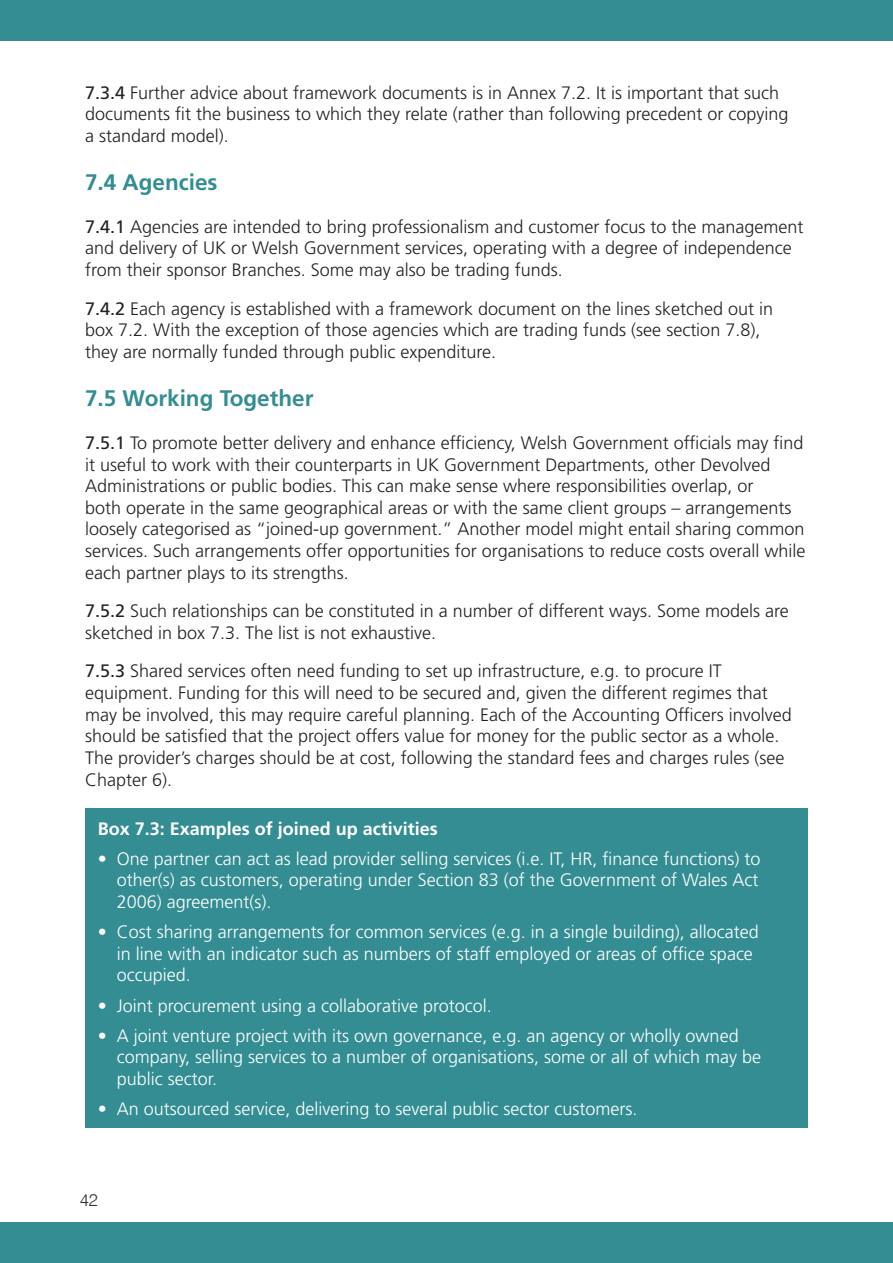
<style>
.page{position:relative;width:893px;height:1263px;background:#fff}
.page>*{position:absolute;margin:0;border:0;box-sizing:border-box;transform-origin:0 0}
.Heading_2{font:700 22.5px "Frutiger LT Std";color:#338d92}
.body_text{font:300 18px/21.6px "Frutiger LT Std";color:#222221}
.bullets{font:300 18px/21.6px "Frutiger LT Std";color:#fff}
.body_text-2{font:700 18px "Frutiger LT Std";color:#fff}
.t1{font:300 17.25px "Swiss 721 BT";color:#343433}
.s1{font-weight:400}
</style>
<div class="page">
<div style="left:0;top:1222px;width:893px;height:41px;background:#338d92"></div>
<div style="left:0;top:0;width:893px;height:40px;background:#338d92"></div>
<div style="left:85px;top:808px;width:723px;height:320px;background:#338d92"></div>
<p class="body_text" style="left:85px;top:82px;width:705px"><span class="s1">7.3.4</span> Further advice about framework documents is in Annex 7.2. It is important that such documents fit the business to which they relate (rather than following precedent or copying a standard model).</p>
<h2 class="Heading_2" style="left:85px;top:169px;width:134px">7.4 Agencies</h2>
<p class="body_text" style="left:85px;top:216px;width:720px"><span class="s1">7.4.1</span> Agencies are intended to bring professionalism and customer focus to the management and delivery of UK or Welsh Government services, operating with a degree of independence from their sponsor Branches. Some may also be trading funds.</p>
<p class="body_text" style="left:85px;top:298px;width:690px"><span class="s1">7.4.2</span> Each agency is established with a framework document on the lines sketched out in box 7.2. With the exception of those agencies which are trading funds (see section 7.8), they are normally funded through public expenditure.</p>
<h2 class="Heading_2" style="left:85px;top:385px;width:230px">7.5 Working Together</h2>
<p class="body_text" style="left:85px;top:432px;width:722px"><span class="s1">7.5.1</span> To promote better delivery and enhance efficiency, Welsh Government officials may fi nd it useful to work with their counterparts in UK Government Departments, other Devolved Administrations or public bodies. This can make sense where responsibilities overlap, or<br>both operate in the same geographical areas or with the same client groups – arrangements loosely categorised as “joined-up government.” Another model might entail sharing common services. Such arrangements offer opportunities for organisations to reduce costs overall while each partner plays to its strengths.</p>
<p class="body_text" style="left:85px;top:600px;width:705px"><span class="s1">7.5.2</span> Such relationships can be constituted in a number of different ways. Some models are sketched in box 7.3. The list is not exhaustive.</p>
<p class="body_text" style="left:85px;top:661px;width:708px"><span class="s1">7.5.3</span> Shared services often need funding to set up infrastructure, e.g. to procure IT equipment. Funding for this will need to be secured and, given the different regimes that may be involved, this may require careful planning. Each of the Accounting Offi cers involved should be satisfied that the project offers value for money for the public sector as a whole.<br>The provider’s charges should be at cost, following the standard fees and charges rules (see Chapter 6).</p>
<p class="body_text-2" style="left:98px;top:818px;width:342px">Box 7.3: Examples of joined up activities</p>
<p class="bullets" style="left:117px;top:848px;width:645px;text-align:justify;text-indent:-19px">• One partner can act as lead provider selling services (i.e. IT, HR, fi nance functions) to other(s) as customers, operating under Section 83 (of the Government of Wales Act 2006) agreement(s).</p>
<p class="bullets" style="left:117px;top:921px;width:644px;text-indent:-19px">• Cost sharing arrangements for common services (e.g. in a single building), allocated in line with an indicator such as numbers of staff employed or areas of office space occupied.</p>
<p class="bullets" style="left:98px;top:995px;width:396px">• Joint procurement using a collaborative protocol.</p>
<p class="bullets" style="left:117px;top:1025px;width:646px;text-indent:-19px">• A joint venture project with its own governance, e.g. an agency or wholly owned company, selling services to a number of organisations, some or all of which may be public sector.</p>
<p class="bullets" style="left:98px;top:1098px;width:541px">• An outsourced service, delivering to several public sector customers.</p>
<p class="t1" style="left:80px;top:1189px;width:20px">42</p>
</div>
